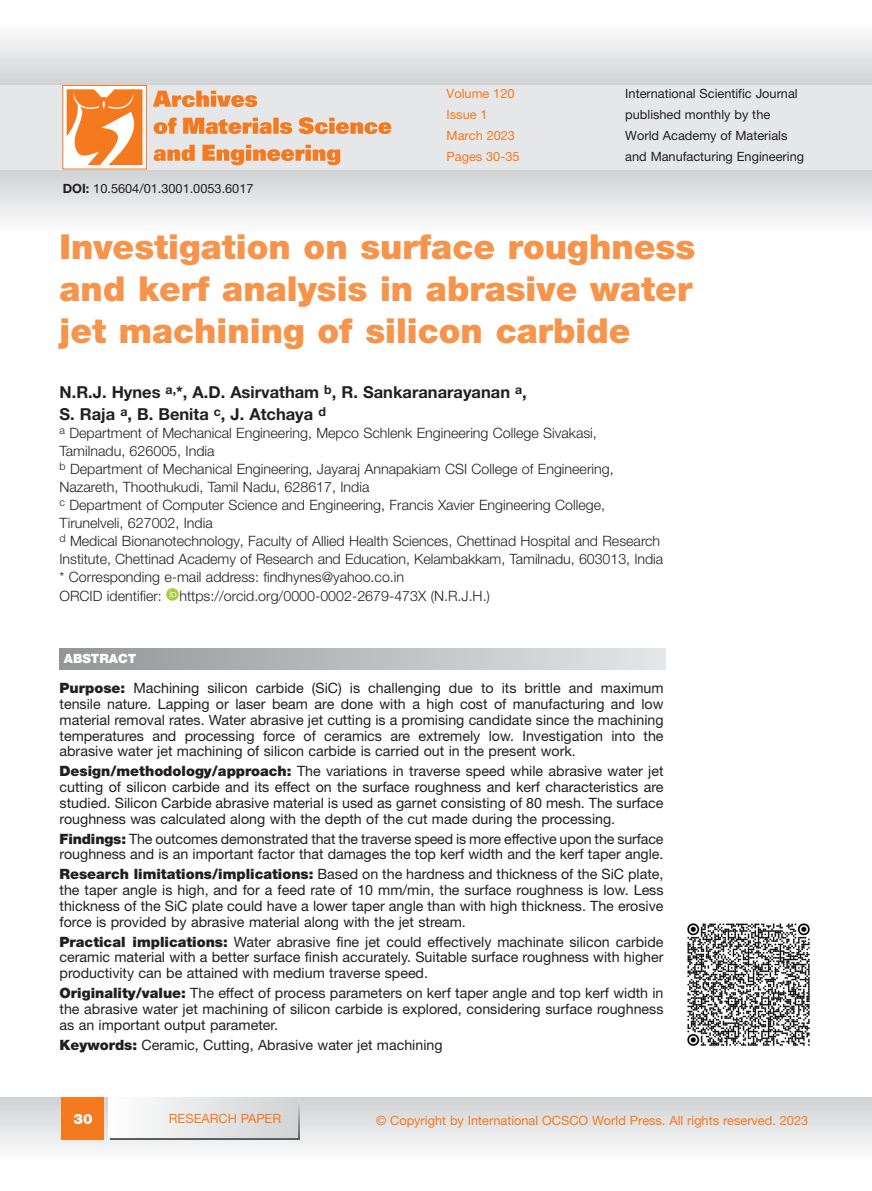
<style>
.page{position:relative;width:872px;height:1191px;background:#fff}
.page>*{position:absolute;margin:0;border:0;box-sizing:border-box;transform-origin:0 0}
.tytuł_artykułu{font:900 34.5px/42px "Helvetica Neue LT Pro";color:#f6944c;text-align:justify}
.autorzy{font:700 16.5px/21.6px "Helvetica Neue LT Pro";color:#231f20}
.tekst_abstraktu{font:14.25px/15.8px "Helvetica Neue LT Pro";color:#231f20;text-align:justify}
.uczelnia{font:300 14.25px/18px "Helvetica Neue LT Pro";color:#231f20}
.t1{font:900 14.25px "Helvetica Neue LT Pro";color:#fff}
.t2{font:12.75px/21px "Helvetica Neue LT Pro";color:#231f20}
.t3{font:12.75px/21px "Helvetica Neue LT Pro";color:#f4791f}
.t4{font:900 12.75px "Helvetica Neue LT Pro";color:#fff}
.s1{font-weight:700}
.s2{font-weight:900}
</style>
<div class="page">
<svg style="left:0;top:35px;width:871px;height:50px"></svg>
<svg style="left:0;top:1097px;width:871px;height:52px"></svg>
<div style="left:62px;top:1097px;width:42px;height:43px;background:#f4791f"></div>
<div style="left:0;top:85px;width:871px;height:85px;background:#e6e7e9"></div>
<svg style="left:0;top:170px;width:871px;height:51px"></svg>
<svg style="left:154px;top:145px;width:186px;height:20px"></svg>
<svg style="left:154px;top:117px;width:237px;height:17px"></svg>
<svg style="left:153px;top:91px;width:104px;height:16px"></svg>
<div style="left:62px;top:85px;width:85px;height:84px;background:#fff;border:1px solid #f4791f"></div>
<svg style="left:66px;top:89px;width:77px;height:77px"></svg>
<div style="left:111px;top:1099px;width:189px;height:41px;background:linear-gradient(to right,#fdfdfe,#d0d1d4)"></div>
<svg style="left:108px;top:1097px;width:190px;height:40px"></svg>
<svg style="left:166px;top:588px;width:13px;height:12px"></svg>
<svg style="left:170px;top:590px;width:6px;height:7px"></svg>
<div style="left:60px;top:648px;width:605px;height:21px;background:linear-gradient(to right,#939498,#e5e6e8)"></div>
<img style="left:687px;top:923px;width:123px;height:123px">
<p class="t2" style="left:63px;top:177px;width:192px"><span class="s1">DOI:</span> 10.5604/01.3001.0053.6017</p>
<p class="t3" style="left:446px;top:83px;width:74px">Volume 120<br>Issue 1<br>March 2023<br>Pages 30-35</p>
<p class="t2" style="left:625px;top:83px;width:180px">International Scientific Journal published monthly by the<br>World Academy of Materials and Manufacturing Engineering</p>
<p class="tytuł_artykułu" style="left:60px;top:225px;width:637px">Investigation on surface roughness and kerf analysis in abrasive water jet machining of silicon carbide</p>
<p class="autorzy" style="left:60px;top:381px;width:469px">N.R.J. Hynes <sup>a,</sup>*, A.D. Asirvatham <sup>b</sup>, R. Sankaranarayanan <sup>a</sup>,<br>S. Raja <sup>a</sup>, B. Benita <sup>c</sup>, J. Atchaya <sup>d</sup></p>
<p class="uczelnia" style="left:60px;top:423px;width:539px"><sup>a</sup> Department of Mechanical Engineering, Mepco Schlenk Engineering College Sivakasi,<br>Tamilnadu, 626005, India</p>
<p class="uczelnia" style="left:60px;top:459px;width:555px"><sup>b</sup> Department of Mechanical Engineering, Jayaraj Annapakiam CSI College of Engineering,<br>Nazareth, Thoothukudi, Tamil Nadu, 628617, India</p>
<p class="uczelnia" style="left:60px;top:495px;width:547px"><sup>c</sup> Department of Computer Science and Engineering, Francis Xavier Engineering College,<br>Tirunelveli, 627002, India</p>
<p class="uczelnia" style="left:60px;top:531px;width:605px"><sup>d</sup> Medical Bionanotechnology, Faculty of Allied Health Sciences, Chettinad Hospital and Research<br>Institute, Chettinad Academy of Research and Education, Kelambakkam, Tamilnadu, 603013, India</p>
<p class="uczelnia" style="left:60px;top:567px;width:346px">* Corresponding e-mail address: findhynes@yahoo.co.in</p>
<p class="uczelnia" style="left:60px;top:586px;width:432px">ORCID identifier: https://orcid.org/0000-0002-2679-473X (N.R.J.H.)</p>
<p class="t4" style="left:64px;top:651px;width:74px">ABSTRACT</p>
<p class="tekst_abstraktu" style="left:60px;top:680px;width:605px"><span class="s2">Purpose:</span> Machining silicon carbide (SiC) is challenging due to its brittle and maximum tensile nature. Lapping or laser beam are done with a high cost of manufacturing and low material removal rates. Water abrasive jet cutting is a promising candidate since the machining temperatures and processing force of ceramics are extremely low. Investigation into the abrasive water jet machining of silicon carbide is carried out in the present work.</p>
<p class="tekst_abstraktu" style="left:60px;top:763px;width:605px"><span class="s2">Design/methodology/approach:</span> The variations in traverse speed while abrasive water jet cutting of silicon carbide and its effect on the surface roughness and kerf characteristics are studied. Silicon Carbide abrasive material is used as garnet consisting of 80 mesh. The surface roughness was calculated along with the depth of the cut made during the processing.</p>
<p class="tekst_abstraktu" style="left:60px;top:830px;width:605px"><span class="s2">Findings:</span> The outcomes demonstrated that the traverse speed is more effective upon the surface roughness and is an important factor that damages the top kerf width and the kerf taper angle.</p>
<p class="tekst_abstraktu" style="left:60px;top:866px;width:605px"><span class="s2">Research limitations/implications:</span> Based on the hardness and thickness of the SiC plate, the taper angle is high, and for a feed rate of 10 mm/min, the surface roughness is low. Less thickness of the SiC plate could have a lower taper angle than with high thickness. The erosive force is provided by abrasive material along with the jet stream.</p>
<p class="tekst_abstraktu" style="left:60px;top:933px;width:605px"><span class="s2">Practical implications:</span> Water abrasive fine jet could effectively machinate silicon carbide ceramic material with a better surface finish accurately. Suitable surface roughness with higher productivity can be attained with medium traverse speed.</p>
<p class="tekst_abstraktu" style="left:60px;top:985px;width:605px"><span class="s2">Originality/value:</span> The effect of process parameters on kerf taper angle and top kerf width in the abrasive water jet machining of silicon carbide is explored, considering surface roughness as an important output parameter.</p>
<p class="tekst_abstraktu" style="left:60px;top:1036px;width:384px"><span class="s2">Keywords:</span> Ceramic, Cutting, Abrasive water jet machining</p>
<p class="t1" style="left:73px;top:1110px;width:21px">30</p>
<p class="t3" style="left:169px;top:1107px;width:114px">RESEARCH PAPER</p>
<p class="t3" style="left:376px;top:1109px;width:433px">© Copyright by International OCSCO World Press. All rights reserved. 2023</p>
</div>
